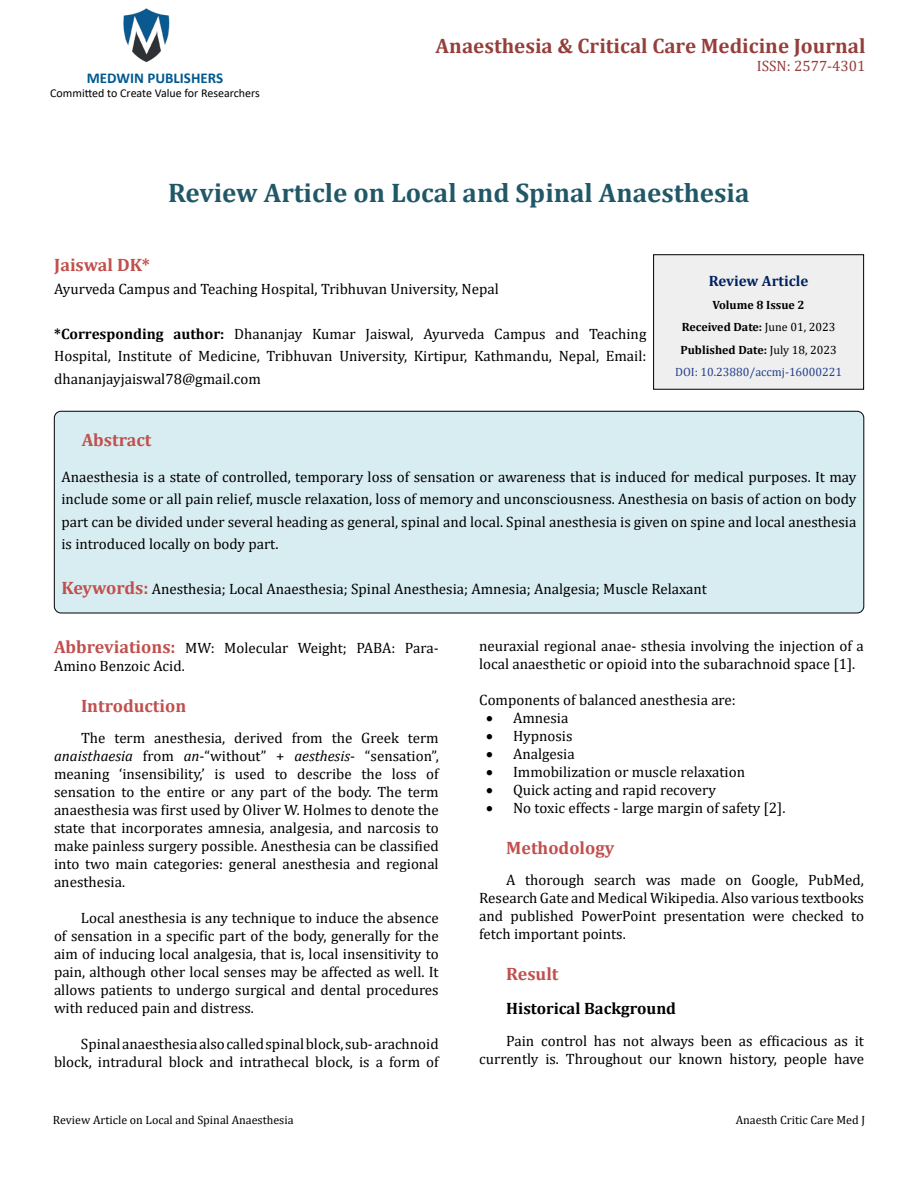
<style>
.page{position:relative;width:918px;height:1188px;background:#fff}
.page>*{position:absolute;margin:0;border:0;box-sizing:border-box;transform-origin:0 0}
.t1{font:700 27px "Cambria";color:#215868}
.t2{font:700 21px "Cambria";color:#953f3c}
.t3{font:700 18px "Cambria";color:#c0504d}
.t4{font:700 16.5px "Cambria";color:#000}
.t5{font:15px/18px "Cambria";color:#000;text-align:justify}
.t6{font:700 15px "Calibri";color:#005991}
.t7{font:15px "Cambria";color:#953f3c}
.t8{font:700 15px "Cambria";color:#002060}
.t9{font:700 12px/22.5px "Cambria";color:#000;text-align:center}
.t10{font:12px "Cambria";color:#000}
.t11{font:12px "Calibri";color:#000}
.s1{font-weight:700}
.s2{font-weight:400}
.s3{font-weight:400;color:#25408f}
.s4{font-weight:700;font-size:18px;color:#c0504d}
.s5{font-style:italic}
</style>
<div class="page">
<img style="left:123px;top:8px;width:47px;height:55px">
<div style="left:654px;top:255px;width:210px;height:134px;background:#efefef"></div>
<div style="left:653px;top:254px;width:211px;height:136px;border:1px solid #000"></div>
<div style="left:54px;top:411px;width:810px;height:202px;background:#d8edf2;border-radius:7px"></div>
<div style="left:54px;top:411px;width:810px;height:202px;border:1px solid #000;border-radius:7px"></div>
<p class="t6" style="left:87px;top:67px;width:138px">MEDWIN PUBLISHERS</p>
<p class="t11" style="left:50px;top:85px;width:211px">Committed to Create Value for Researchers</p>
<h2 class="t2" style="left:436px;top:31px;width:431px">Anaesthesia &amp; Critical Care Medicine Journal</h2>
<p class="t7" style="left:757px;top:57px;width:110px">ISSN: 2577-4301</p>
<h1 class="t1" style="left:168px;top:174px;width:583px">Review Article on Local and Spinal Anaesthesia</h1>
<p class="t3" style="left:54px;top:253px;width:97px">Jaiswal DK*</p>
<p class="t5" style="left:54px;top:280px;width:446px">Ayurveda Campus and Teaching Hospital, Tribhuvan University, Nepal</p>
<p class="t5" style="left:54px;top:323px;width:594px;line-height:22.5px"><span class="s1">*Corresponding author:</span> Dhananjay Kumar Jaiswal, Ayurveda Campus and Teaching Hospital, Institute of Medicine, Tribhuvan University, Kirtipur, Kathmandu, Nepal, Email: dhananjayjaiswal78@gmail.com</p>
<p class="t8" style="left:709px;top:271px;width:101px">Review Article</p>
<p class="t9" style="left:675px;top:293px;width:169px">Volume 8 Issue 2<br>Received Date: <span class="s2">June 01, 2023<br></span>Published Date: <span class="s2">July 18, 2023<br></span><span class="s3">DOI: 10.23880/accmj-16000221</span></p>
<p class="t3" style="left:82px;top:427px;width:71px">Abstract</p>
<p class="t5" style="left:61px;top:465px;width:797px;line-height:22.5px">Anaesthesia is a state of controlled, temporary loss of sensation or awareness that is induced for medical purposes. It may include some or all pain relief, muscle relaxation, loss of memory and unconsciousness. Anesthesia on basis of action on body part can be divided under several heading as general, spinal and local. Spinal anesthesia is given on spine and local anesthesia is introduced locally on body part.</p>
<p class="t5" style="left:61px;top:580px;width:647px"><span class="s4">Keywords:</span> Anesthesia; Local Anaesthesia; Spinal Anesthesia; Amnesia; Analgesia; Muscle Relaxant</p>
<p class="t5" style="left:54px;top:639px;width:386px"><span class="s4">Abbreviations:</span> MW: Molecular Weight; PABA: Para-<br>Amino Benzoic Acid.</p>
<p class="t3" style="left:81px;top:693px;width:107px">Introduction</p>
<p class="t5" style="left:54px;top:729px;width:386px;text-indent:27px">The term anesthesia, derived from the Greek term <span class="s5">anaisthaesia</span> from <span class="s5">an</span>-“without” + <span class="s5">aesthesis</span>- “sensation”, meaning ‘insensibility,’ is used to describe the loss of sensation to the entire or any part of the body. The term anaesthesia was first used by Oliver W. Holmes to denote the state that incorporates amnesia, analgesia, and narcosis to make painless surgery possible. Anesthesia can be classified into two main categories: general anesthesia and regional anesthesia.</p>
<p class="t5" style="left:54px;top:909px;width:386px;text-indent:27px">Local anesthesia is any technique to induce the absence of sensation in a specific part of the body, generally for the aim of inducing local analgesia, that is, local insensitivity to pain, although other local senses may be affected as well. It allows patients to undergo surgical and dental procedures with reduced pain and distress.</p>
<p class="t5" style="left:54px;top:1035px;width:386px;text-align:right">Spinal anaesthesia also called spinal block, sub- arachnoid block, intradural block and intrathecal block, is a form of</p>
<p class="t5" style="left:479px;top:637px;width:386px">neuraxial regional anae- sthesia involving the injection of a local anaesthetic or opioid into the subarachnoid space [1].</p>
<p class="t5" style="left:479px;top:691px;width:258px">Components of balanced anesthesia are:</p>
<p class="t5" style="left:486px;top:709px;width:84px">• Amnesia</p>
<p class="t5" style="left:486px;top:727px;width:88px">• Hypnosis</p>
<p class="t5" style="left:486px;top:745px;width:90px">• Analgesia</p>
<p class="t5" style="left:486px;top:763px;width:261px">• Immobilization or muscle relaxation</p>
<p class="t5" style="left:486px;top:781px;width:232px">• Quick acting and rapid recovery</p>
<p class="t5" style="left:486px;top:799px;width:301px">• No toxic effects - large margin of safety [2].</p>
<p class="t3" style="left:506px;top:835px;width:110px">Methodology</p>
<p class="t5" style="left:479px;top:871px;width:386px;text-indent:27px">A thorough search was made on Google, PubMed, Research Gate and Medical Wikipedia. Also various textbooks and published PowerPoint presentation were checked to fetch important points.</p>
<p class="t3" style="left:506px;top:961px;width:54px">Result</p>
<p class="t4" style="left:506px;top:997px;width:171px">Historical Background</p>
<p class="t5" style="left:479px;top:1031px;width:386px;text-align:right">Pain control has not always been as efficacious as it currently is. Throughout our known history, people have</p>
<p class="t10" style="left:53px;top:1113px;width:242px">Review Article on Local and Spinal Anaesthesia</p>
<p class="t10" style="left:736px;top:1113px;width:131px">Anaesth Critic Care Med J</p>
</div>
